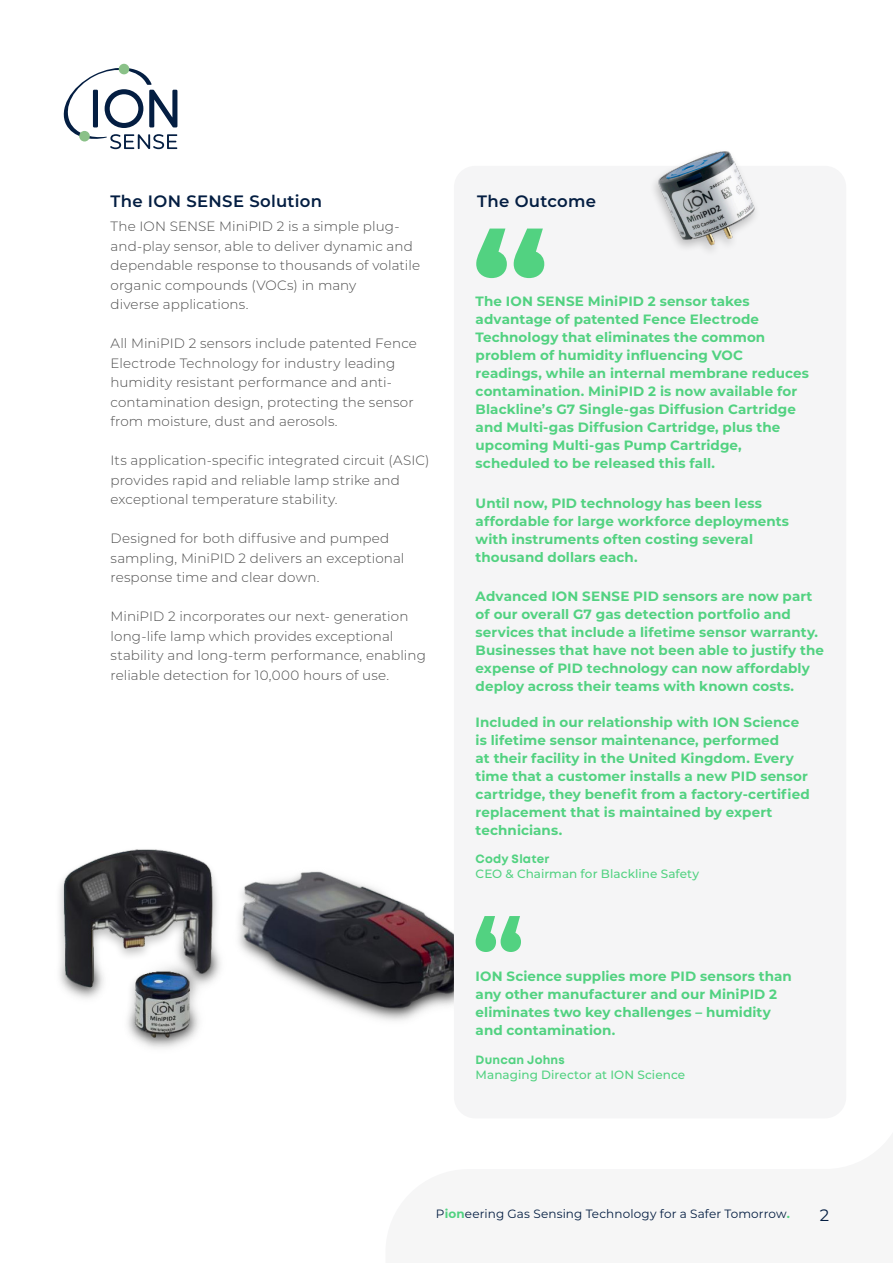
<style>
.page{position:relative;width:893px;height:1263px;background:#fff}
.page>*{position:absolute;margin:0;border:0;box-sizing:border-box;transform-origin:0 0}
.ION_H3{font:600 16.5px "Montserrat";letter-spacing:.02em;color:#041e42}
.t1{font:16.5px "Montserrat";color:#041e42}
.ION_quote{font:700 13.5px/18px "Montserrat";letter-spacing:.005em;color:#52d281}
.ION_body_copy{font:300 13.5px/19.5px "Montserrat";letter-spacing:.01em;color:#4d4d4d}
.ION_designation_quoted{font:500 12px "Montserrat";letter-spacing:.005em;color:#52d281}
.t2{font:12px "Montserrat";letter-spacing:.01em;color:#041e42}
.ION_name_quoted{font:700 12px "Mont";letter-spacing:.015em;color:#52d281}
.s1{font-weight:700;color:#52d281}
</style>
<div class="page">
<img style="left:59px;top:849px;width:395px;height:199px">
<div style="left:454px;top:166px;width:392px;height:952px;background:#f5f5f6;border-radius:21px"></div>
<svg style="left:476px;top:916px;width:45px;height:36px"></svg>
<img style="left:654px;top:151px;width:101px;height:100px">
<svg style="left:476px;top:229px;width:68px;height:49px"></svg>
<svg style="left:63px;top:64px;width:114px;height:85px"></svg>
<div style="left:79px;top:131px;width:11px;height:10px;background:#8ac188;border-radius:50%"></div>
<div style="left:119px;top:64px;width:10px;height:10px;background:#8ac188;border-radius:50%"></div>
<p class="ION_H3" style="left:111px;top:190px;width:213px">The ION SENSE Solution</p>
<p class="ION_body_copy" style="left:111px;top:216px;width:311px">The ION SENSE MiniPID 2 is a simple plug&shy;and-play sensor, able to deliver dynamic and dependable response to thousands of volatile organic compounds (VOCs) in many<br>diverse applications.</p>
<p class="ION_body_copy" style="left:111px;top:333px;width:308px">All MiniPID 2 sensors include patented Fence Electrode Technology for industry leading humidity resistant performance and anti&shy;contamination design, protecting the sensor from moisture, dust and aerosols.</p>
<p class="ION_body_copy" style="left:111px;top:450px;width:321px">Its application-specific integrated circuit (ASIC) provides rapid and reliable lamp strike and exceptional temperature stability.</p>
<p class="ION_body_copy" style="left:111px;top:528px;width:295px">Designed for both diffusive and pumped sampling, MiniPID 2 delivers an exceptional response time and clear down.</p>
<p class="ION_body_copy" style="left:111px;top:606px;width:317px">MiniPID 2 incorporates our next- generation long-life lamp which provides exceptional stability and long-term performance, enabling reliable detection for 10,000 hours of use.</p>
<p class="ION_H3" style="left:477px;top:190px;width:120px">The Outcome</p>
<p class="ION_quote" style="left:476px;top:292px;width:335px">The ION SENSE MiniPID 2 sensor takes advantage of patented Fence Electrode Technology that eliminates the common problem of humidity influencing VOC readings, while an internal membrane reduces contamination. MiniPID 2 is now available for Blackline’s G7 Single-gas Diffusion Cartridge and Multi-gas Diffusion Cartridge, plus the upcoming Multi-gas Pump Cartridge, scheduled to be released this fall.</p>
<p class="ION_quote" style="left:476px;top:493px;width:315px">Until now, PID technology has been less affordable for large workforce deployments with instruments often costing several thousand dollars each.</p>
<p class="ION_quote" style="left:476px;top:586px;width:350px">Advanced ION SENSE PID sensors are now part of our overall G7 gas detection portfolio and services that include a lifetime sensor warranty.<br>Businesses that have not been able to justify the expense of PID technology can now affordably deploy across their teams with known costs.</p>
<p class="ION_quote" style="left:476px;top:712px;width:336px">Included in our relationship with ION Science is lifetime sensor maintenance, performed<br>at their facility in the United Kingdom. Every time that a customer installs a new PID sensor cartridge, they benefit from a factory-certified replacement that is maintained by expert technicians.</p>
<p class="ION_name_quoted" style="left:476px;top:851px;width:75px">Cody Slater</p>
<p class="ION_designation_quoted" style="left:476px;top:866px;width:225px">CEO &amp; Chairman for Blackline Safety</p>
<p class="ION_quote" style="left:476px;top:966px;width:318px">ION Science supplies more PID sensors than any other manufacturer and our MiniPID 2 eliminates two key challenges – humidity and contamination.</p>
<p class="ION_name_quoted" style="left:476px;top:1052px;width:91px">Duncan Johns</p>
<p class="ION_designation_quoted" style="left:476px;top:1067px;width:211px">Managing Director at ION Science</p>
<p class="t2" style="left:436px;top:1206px;width:355px">P<span class="s1">ion</span>eering Gas Sensing Technology for a Safer Tomorrow<span class="s1">.</span></p>
<p class="t1" style="left:820px;top:1203px;width:11px">2</p>
</div>
